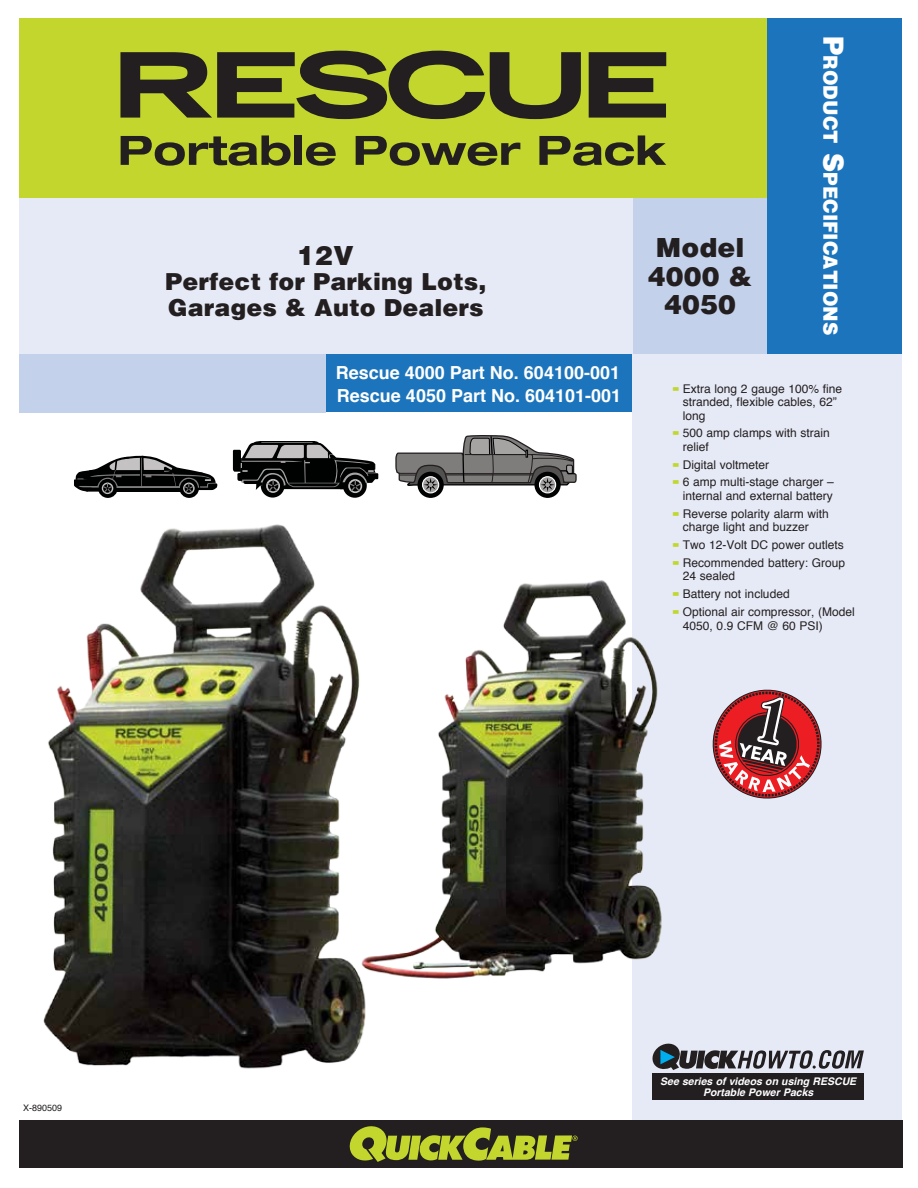
<style>
.page{position:relative;width:918px;height:1188px;background:#fff}
.page>*{position:absolute;margin:0;border:0;box-sizing:border-box;transform-origin:0 0}
.t1{font:900 27px/28.5px "Helvetica";color:#231f20;text-align:center}
.t2{font:900 24px/25.5px "Helvetica";color:#231f20}
.t3{font:900 19.95px "Helvetica";color:#fff;scale:.94 1}
.t4{font:700 18px/22.8px "Helvetica";color:#fff}
.t5{font:12px/17.9px "Helvetica";color:#231f20}
.t6{font:italic 700 10.5px/11.2px "Helvetica";color:#fff;text-align:center}
.t7{font:9px "Helvetica";color:#231f20}
.s1{font-size:28.5px}
</style>
<div class="page">
<div style="left:632px;top:354px;width:270px;height:769px;background:#e6eaf6"></div>
<div style="left:19px;top:1120px;width:883px;height:47px;background:#231f20"></div>
<svg style="left:349px;top:1126px;width:229px;height:36px"></svg>
<img style="left:370px;top:580px;width:292px;height:399px">
<svg style="left:712px;top:689px;width:110px;height:110px"></svg>
<div style="left:19px;top:19px;width:748px;height:179px;background:#c3d62e"></div>
<div style="left:767px;top:19px;width:135px;height:335px;background:#1c75bc"></div>
<div style="left:632px;top:198px;width:135px;height:156px;background:#c4d1eb"></div>
<div style="left:19px;top:198px;width:613px;height:156px;background:#e6eaf6"></div>
<svg style="left:120px;top:51px;width:547px;height:68px"></svg>
<svg style="left:121px;top:135px;width:170px;height:31px"></svg>
<div style="left:295px;top:135px;width:7px;height:30px;background:#231f20"></div>
<svg style="left:306px;top:142px;width:30px;height:24px"></svg>
<svg style="left:356px;top:136px;width:164px;height:30px"></svg>
<svg style="left:539px;top:135px;width:127px;height:31px"></svg>
<img style="left:43px;top:524px;width:327px;height:545px">
<div style="left:652px;top:1074px;width:212px;height:26px;background:#231f20"></div>
<svg style="left:652px;top:1043px;width:212px;height:27px"></svg>
<div style="left:325px;top:354px;width:307px;height:58px;background:#1c75bc"></div>
<div style="left:19px;top:354px;width:306px;height:58px;background:#c4d1eb"></div>
<svg style="left:233px;top:441px;width:145px;height:57px"></svg>
<svg style="left:74px;top:455px;width:143px;height:43px"></svg>
<svg style="left:395px;top:435px;width:182px;height:63px"></svg>
<h1 class="t1" style="left:297px;top:241px;width:59px">12V</h1>
<h2 class="t2" style="left:165px;top:269px;width:323px">Perfect for Parking Lots,<br>Garages &amp; Auto Dealers</h2>
<h3 class="t4" style="left:336px;top:362px;width:287px">Rescue 4000 Part No. 604100-001<br>Rescue 4050 Part No. 604101-001</h3>
<h1 class="t1" style="left:648px;top:233px;width:107px">Model<br>4000 &amp;<br>4050</h1>
<h3 class="t3" style="left:842px;top:36px;width:319px;rotate:90deg"><span class="s1">P</span>roduct <span class="s1">S</span>pecifications</h3>
<p class="t5" style="left:683px;top:382px;width:161px;line-height:13.5px">Extra long 2 gauge 100% fine stranded, flexible cables, 62” long</p>
<p class="t5" style="left:683px;top:427px;width:148px;line-height:13.5px">500 amp clamps with strain relief</p>
<p class="t5" style="left:683px;top:456px;width:152px">Digital voltmeter<br>6 amp multi-stage charger –</p>
<p class="t5" style="left:683px;top:488px;width:151px">internal and external battery<br>Reverse polarity alarm with</p>
<p class="t5" style="left:683px;top:519px;width:164px">charge light and buzzer<br>Two 12-Volt DC power outlets<br>Recommended battery: Group</p>
<p class="t5" style="left:683px;top:568px;width:173px">24 sealed<br>Battery not included<br>Optional air compressor, (Model</p>
<p class="t5" style="left:683px;top:617px;width:141px">4050, 0.9 CFM @ 60 PSI)</p>
<p class="t7" style="left:23px;top:1102px;width:41px">X-890509</p>
<p class="t6" style="left:660px;top:1075px;width:198px">See series of videos on using RESCUE<br>Portable Power Packs</p>
</div>
